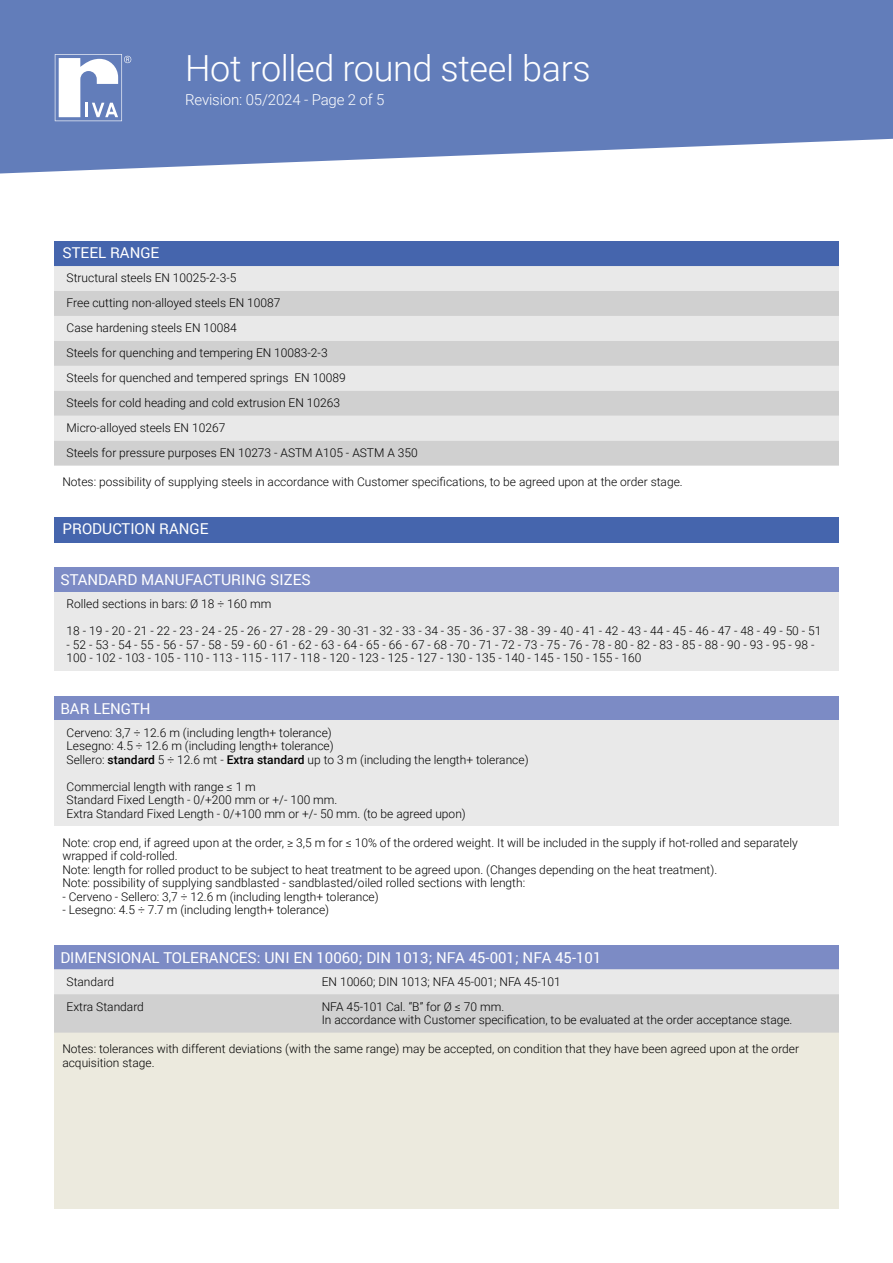
<style>
.page{position:relative;width:893px;height:1263px;background:#fff}
.page>*{position:absolute;margin:0;border:0;box-sizing:border-box;transform-origin:0 0}
.t1{font:300 36px "Roboto";letter-spacing:-.01em;color:#fff}
.t2{font:15px "Roboto";color:#fff}
.t3{font:300 15px "Roboto";letter-spacing:-.01em;color:#fff}
.t4{font:300 12px/13.5px "Roboto";color:#000}
.s1{font-weight:500}
</style>
<div class="page">
<svg style="left:0;top:0;width:893px;height:173px;background:#718ac0"></svg>
<svg style="left:55px;top:54px;width:76px;height:67px"></svg>
<div style="left:54px;top:1029px;width:785px;height:180px;background:#eceade"></div>
<div style="left:54px;top:241px;width:785px;height:25px;background:#4565ad"></div>
<div style="left:54px;top:266px;width:785px;height:25px;background:#e9e9e9"></div>
<svg style="left:54px;top:291px;width:785px;height:175px;background:#dadada"></svg>
<div style="left:54px;top:517px;width:785px;height:25px;background:#4565ad"></div>
<div style="left:54px;top:568px;width:785px;height:24px;background:#7c8bc5"></div>
<div style="left:54px;top:592px;width:785px;height:79px;background:#e9e9e9"></div>
<div style="left:54px;top:696px;width:785px;height:24px;background:#7c8bc5"></div>
<div style="left:54px;top:720px;width:785px;height:106px;background:#e9e9e9"></div>
<div style="left:54px;top:945px;width:785px;height:24px;background:#7c8bc5"></div>
<svg style="left:54px;top:969px;width:785px;height:64px;background:#d9d9d9"></svg>
<h1 class="t1" style="left:185px;top:43px;width:407px">Hot rolled round steel bars</h1>
<p class="t3" style="left:185px;top:89px;width:201px">Revision: 05/2024 - Page 2 of 5</p>
<p class="t2" style="left:63px;top:242px;width:98px">STEEL RANGE</p>
<p class="t4" style="left:67px;top:265px;width:353px;line-height:24.9px">Structural steels EN 10025-2-3-5<br>Free cutting non-alloyed steels EN 10087<br>Case hardening steels EN 10084<br>Steels for quenching and tempering EN 10083-2-3<br>Steels for quenched and tempered springs EN 10089<br>Steels for cold heading and cold extrusion EN 10263<br>Micro-alloyed steels EN 10267<br>Steels for pressure purposes EN 10273 - ASTM A105 - ASTM A 350</p>
<p class="t4" style="left:62px;top:475px;width:622px">Notes: possibility of supplying steels in accordance with Customer specifications, to be agreed upon at the order stage.</p>
<p class="t2" style="left:63px;top:518px;width:148px">PRODUCTION RANGE</p>
<p class="t2" style="left:60px;top:569px;width:252px">STANDARD MANUFACTURING SIZES</p>
<p class="t4" style="left:67px;top:597px;width:206px">Rolled sections in bars: Ø 18 ÷ 160 mm</p>
<p class="t4" style="left:67px;top:624px;width:756px">18 - 19 - 20 - 21 - 22 - 23 - 24 - 25 - 26 - 27 - 28 - 29 - 30 -31 - 32 - 33 - 34 - 35 - 36 - 37 - 38 - 39 - 40 - 41 - 42 - 43 - 44 - 45 - 46 - 47 - 48 - 49 - 50 - 51</p>
<p class="t4" style="left:67px;top:637px;width:749px">- 52 - 53 - 54 - 55 - 56 - 57 - 58 - 59 - 60 - 61 - 62 - 63 - 64 - 65 - 66 - 67 - 68 - 70 - 71 - 72 - 73 - 75 - 76 - 78 - 80 - 82 - 83 - 85 - 88 - 90 - 93 - 95 - 98 -<br>100 - 102 - 103 - 105 - 110 - 113 - 115 - 117 - 118 - 120 - 123 - 125 - 127 - 130 - 135 - 140 - 145 - 150 - 155 - 160</p>
<p class="t2" style="left:60px;top:698px;width:92px">BAR LENGTH</p>
<p class="t4" style="left:67px;top:725px;width:463px">Cerveno: 3,7 ÷ 12.6 m (including length+ tolerance)<br>Lesegno: 4.5 ÷ 12.6 m (including length+ tolerance)<br>Sellero: <span class="s1">standard</span> 5 ÷ 12.6 mt - <span class="s1">Extra standard</span> up to 3 m (including the length+ tolerance)</p>
<p class="t4" style="left:67px;top:779px;width:401px">Commercial length with range ≤ 1 m<br>Standard Fixed Length - 0/+200 mm or +/- 100 mm.<br>Extra Standard Fixed Length - 0/+100 mm or +/- 50 mm. (to be agreed upon)</p>
<p class="t4" style="left:62px;top:835px;width:737px">Note: crop end, if agreed upon at the order, ≥ 3,5 m for ≤ 10% of the ordered weight. It will be included in the supply if hot-rolled and separately wrapped if cold-rolled.<br>Note: length for rolled product to be subject to heat treatment to be agreed upon. (Changes depending on the heat treatment).<br>Note: possibility of supplying sandblasted - sandblasted/oiled rolled sections with length:</p>
<p class="t4" style="left:62px;top:889px;width:318px">- Cerveno - Sellero: 3,7 ÷ 12.6 m (including length+ tolerance)</p>
<p class="t4" style="left:62px;top:903px;width:268px">- Lesegno: 4.5 ÷ 7.7 m (including length+ tolerance)</p>
<p class="t2" style="left:60px;top:947px;width:543px">DIMENSIONAL TOLERANCES: UNI EN 10060; DIN 1013; NFA 45-001; NFA 45-101</p>
<p class="t4" style="left:67px;top:974px;width:49px">Standard</p>
<p class="t4" style="left:322px;top:974px;width:241px">EN 10060; DIN 1013; NFA 45-001; NFA 45-101</p>
<p class="t4" style="left:67px;top:999px;width:79px">Extra Standard</p>
<p class="t4" style="left:322px;top:999px;width:472px">NFA 45-101 Cal. “B” for Ø ≤ 70 mm.<br>In accordance with Customer specification, to be evaluated at the order acceptance stage.</p>
<p class="t4" style="left:62px;top:1042px;width:738px">Notes: tolerances with different deviations (with the same range) may be accepted, on condition that they have been agreed upon at the order acquisition stage.</p>
</div>
